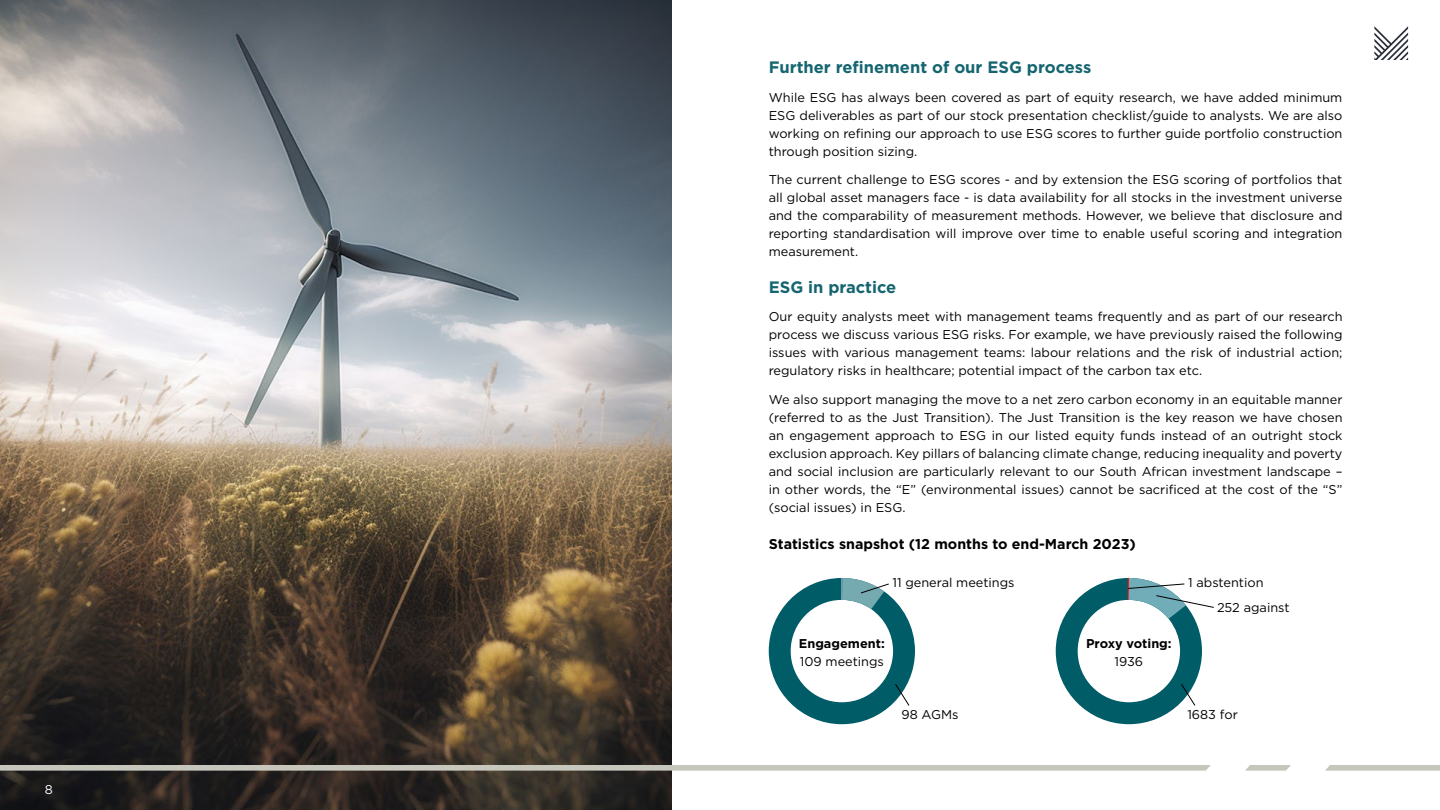
<style>
.page{position:relative;width:1440px;height:810px;background:#fff}
.page>*{position:absolute;margin:0;border:0;box-sizing:border-box;transform-origin:0 0}
.t1{font:700 16.5px "Gotham";color:#156570}
.t2{font:700 14.25px "Gotham";color:#000}
.t3{font:12.75px/18px "Gotham";color:#000;text-align:justify}
.t4{font:700 12.75px "Gotham";color:#000}
.t5{font:12.75px "Gotham";color:#fff}
</style>
<div class="page">
<img style="left:0;top:0;width:671px;height:810px">
<svg style="left:0;top:765px;width:1211px;height:6px;background:#c2c2b8"></svg>
<svg style="left:1325px;top:765px;width:115px;height:6px"></svg>
<svg style="left:1245px;top:765px;width:46px;height:6px"></svg>
<svg style="left:1374px;top:26px;width:34px;height:34px"></svg>
<svg style="left:769px;top:578px;width:146px;height:146px"></svg>
<svg style="left:1056px;top:578px;width:158px;height:146px"></svg>
<p class="t5" style="left:45px;top:783px;width:10px">8</p>
<p class="t1" style="left:769px;top:56px;width:324px">Further refinement of our ESG process</p>
<p class="t3" style="left:769px;top:88px;width:575px">While ESG has always been covered as part of equity research, we have added minimum ESG deliverables as part of our stock presentation checklist/guide to analysts. We are also working on refining our approach to use ESG scores to further guide portfolio construction through position sizing.</p>
<p class="t3" style="left:769px;top:170px;width:575px">The current challenge to ESG scores - and by extension the ESG scoring of portfolios that all global asset managers face - is data availability for all stocks in the investment universe and the comparability of measurement methods. However, we believe that disclosure and reporting standardisation will improve over time to enable useful scoring and integration measurement.</p>
<p class="t1" style="left:769px;top:276px;width:129px">ESG in practice</p>
<p class="t3" style="left:769px;top:308px;width:575px">Our equity analysts meet with management teams frequently and as part of our research process we discuss various ESG risks. For example, we have previously raised the following issues with various management teams: labour relations and the risk of industrial action; regulatory risks in healthcare; potential impact of the carbon tax etc.</p>
<p class="t3" style="left:769px;top:390px;width:575px">We also support managing the move to a net zero carbon economy in an equitable manner (referred to as the Just Transition). The Just Transition is the key reason we have chosen an engagement approach to ESG in our listed equity funds instead of an outright stock exclusion approach. Key pillars of balancing climate change, reducing inequality and poverty and social inclusion are particularly relevant to our South African investment landscape – in other words, the “E” (environmental issues) cannot be sacrificed at the cost of the “S” (social issues) in ESG.</p>
<p class="t2" style="left:769px;top:534px;width:369px">Statistics snapshot (12 months to end-March 2023)</p>
<p class="t3" style="left:892px;top:574px;width:124px">11 general meetings</p>
<p class="t3" style="left:1188px;top:574px;width:77px">1 abstention</p>
<p class="t4" style="left:799px;top:635px;width:87px">Engagement:</p>
<p class="t3" style="left:800px;top:652px;width:86px">109 meetings</p>
<p class="t3" style="left:902px;top:705px;width:59px">98 AGMs</p>
<p class="t4" style="left:1086px;top:635px;width:87px">Proxy voting:</p>
<p class="t3" style="left:1114px;top:652px;width:30px">1936</p>
<p class="t3" style="left:1217px;top:598px;width:74px">252 against</p>
<p class="t3" style="left:1187px;top:705px;width:52px">1683 for</p>
</div>
